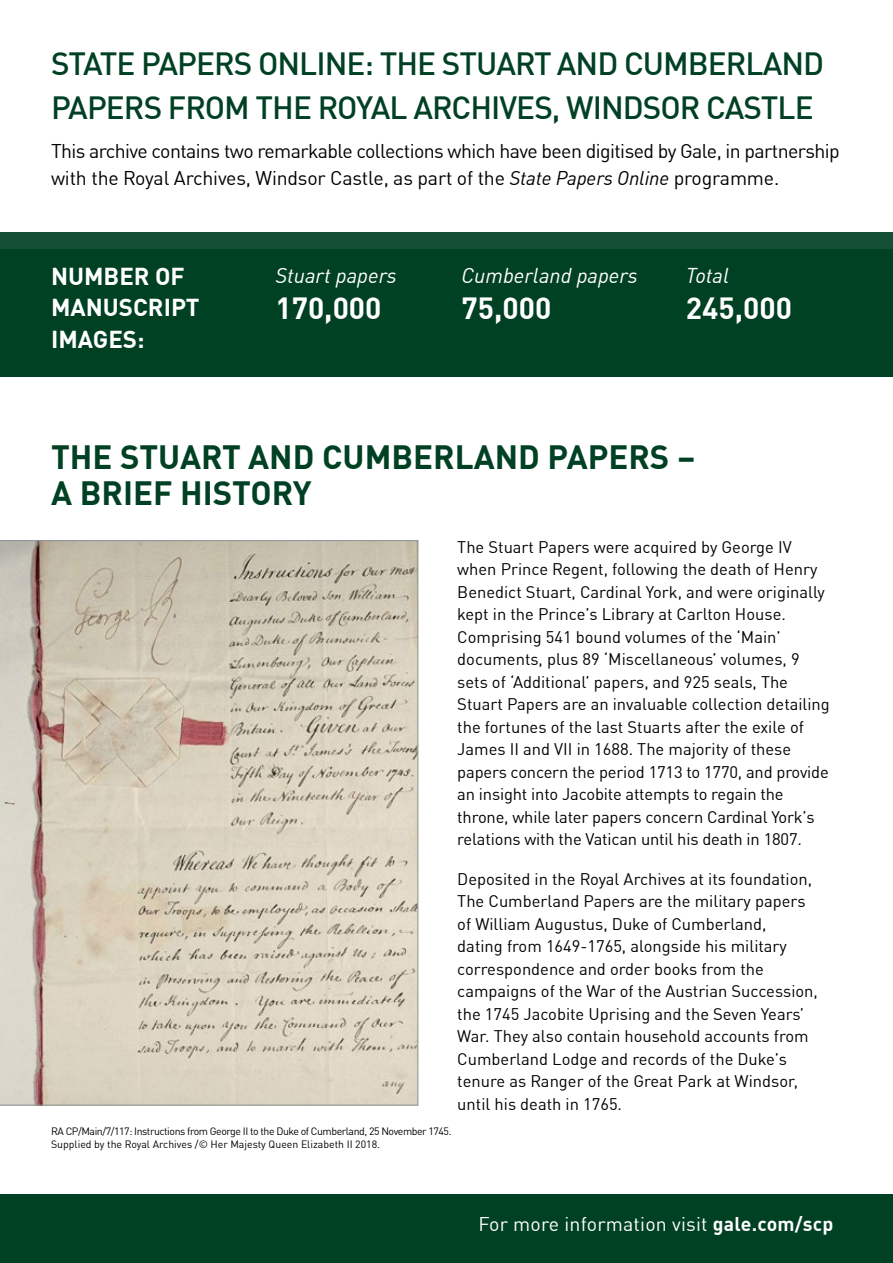
<style>
.page{position:relative;width:893px;height:1263px;background:#fff}
.page>*{position:absolute;margin:0;border:0;box-sizing:border-box;transform-origin:0 0}
.t1{font:700 33px/36px "DIN Offc";color:#004023}
.t2{font:500 31.5px/43.5px "DIN Offc";letter-spacing:-.03em;color:#004023}
.t3{font:700 30px "DIN Offc";color:#fff}
.t4{font:700 24px/31.5px "DIN Offc";color:#fff}
.t5{font:italic 21px "DIN Offc";color:#fff}
.t6{font:19.5px/27px "DIN Offc";letter-spacing:-.03em;color:#000}
.t7{font:19.5px "DIN Offc";letter-spacing:.01em;color:#fff}
.t8{font:16.5px/22.5px "DIN Offc";color:#000}
.t9{font:10.5px/12.6px "DIN Offc";letter-spacing:-.04em;color:#000}
.s1{font-style:italic}
.s2{font-weight:700}
</style>
<div class="page">
<svg style="left:0;top:540px;width:418px;height:566px"></svg>
<div style="left:0;top:249px;width:893px;height:127px;background:#004023"></div>
<div style="left:0;top:232px;width:893px;height:17px;background:#154f35"></div>
<div style="left:0;top:1195px;width:893px;height:68px;background:#004023"></div>
<h2 class="t2" style="left:51px;top:42px;width:775px">STATE PAPERS ONLINE: THE STUART AND CUMBERLAND<br>PAPERS FROM THE ROYAL ARCHIVES, WINDSOR CASTLE</h2>
<p class="t6" style="left:51px;top:138px;width:790px">This archive contains two remarkable collections which have been digitised by Gale, in partnership with the Royal Archives, Windsor Castle, as part of the <span class="s1">State Papers Online</span> programme.</p>
<h3 class="t4" style="left:51px;top:260px;width:150px">NUMBER OF<br>MANUSCRIPT<br>IMAGES:</h3>
<p class="t5" style="left:275px;top:262px;width:123px">Stuart papers</p>
<h3 class="t3" style="left:275px;top:288px;width:108px">170,000</h3>
<p class="t5" style="left:462px;top:262px;width:178px">Cumberland papers</p>
<h3 class="t3" style="left:462px;top:288px;width:91px">75,000</h3>
<p class="t5" style="left:686px;top:262px;width:45px">Total</p>
<h3 class="t3" style="left:686px;top:288px;width:108px">245,000</h3>
<h1 class="t1" style="left:51px;top:439px;width:646px">THE STUART AND CUMBERLAND PAPERS –<br>A BRIEF HISTORY</h1>
<p class="t8" style="left:457px;top:535px;width:374px">The Stuart Papers were acquired by George IV when Prince Regent, following the death of Henry Benedict Stuart, Cardinal York, and were originally kept in the Prince’s Library at Carlton House.<br>Comprising 541 bound volumes of the ‘Main’ documents, plus 89 ‘Miscellaneous’ volumes, 9 sets of ‘Additional’ papers, and 925 seals, The Stuart Papers are an invaluable collection detailing the fortunes of the last Stuarts after the exile of James II and VII in 1688. The majority of these papers concern the period 1713 to 1770, and provide an insight into Jacobite attempts to regain the throne, while later papers concern Cardinal York’s relations with the Vatican until his death in 1807.</p>
<p class="t8" style="left:457px;top:868px;width:362px">Deposited in the Royal Archives at its foundation, The Cumberland Papers are the military papers of William Augustus, Duke of Cumberland,<br>dating from 1649-1765, alongside his military correspondence and order books from the campaigns of the War of the Austrian Succession, the 1745 Jacobite Uprising and the Seven Years’ War. They also contain household accounts from Cumberland Lodge and records of the Duke’s tenure as Ranger of the Great Park at Windsor, until his death in 1765.</p>
<p class="t9" style="left:51px;top:1125px;width:402px">RA CP/Main/7/117: Instructions from George II to the Duke of Cumberland, 25 November 1745.<br>Supplied by the Royal Archives /© Her Majesty Queen Elizabeth II 2018.</p>
<p class="t7" style="left:478px;top:1211px;width:357px">For more information visit <span class="s2">gale.com/scp</span></p>
</div>
